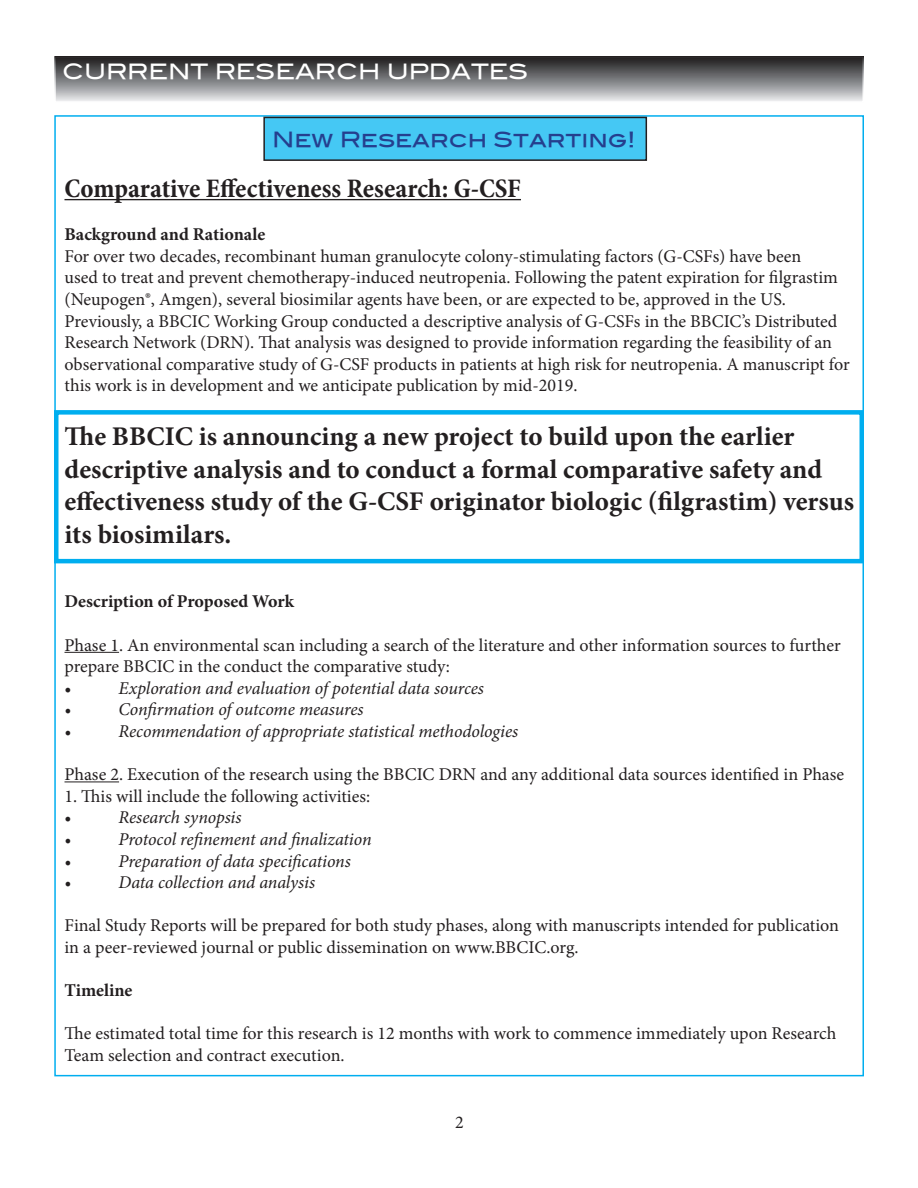
<style>
.page{position:relative;width:918px;height:1188px;background:#fff}
.page>*{position:absolute;margin:0;border:0;box-sizing:border-box;transform-origin:0 0}
.t1{font:700 27px/32.4px "Minion Pro";color:#231f20}
.t2{font:700 condensed 27px "Minion Pro";color:#231f20}
.t3{font:21px "Blair Md ITCTT Medium";color:#fff}
.t4{font:21px "Blair Md ITCTT Medium";color:#253f8e}
.t5{font:18px/21.6px "Minion Pro";color:#231f20}
.t6{font:italic 18px "Minion Pro";letter-spacing:-.01em;color:#231f20}
.t7{font:700 18px "Minion Pro";color:#231f20}
</style>
<div class="page">
<div style="left:55px;top:57px;width:808px;height:45px;background:linear-gradient(to bottom,#181719,#e4e6ea)"></div>
<div style="left:54px;top:56px;width:810px;height:47px;border:2px solid #fff"></div>
<div style="left:264px;top:117px;width:382px;height:43px;background:#45c8f4"></div>
<div style="left:263px;top:117px;width:384px;height:44px;border:2px solid #231f20"></div>
<hr style="left:64px;top:199px;width:457px;height:1px;background:#231f20">
<hr style="left:64px;top:652px;width:55px;height:1px;background:#231f20">
<hr style="left:64px;top:781px;width:55px;height:1px;background:#231f20">
<div style="left:54px;top:410px;width:810px;height:153px;border:4px solid #00aeef"></div>
<p class="t3" style="left:62px;top:55px;width:468px">CURRENT RESEARCH UPDATES</p>
<p class="t4" style="left:272px;top:123px;width:365px">New Research Starting!</p>
<p class="t2" style="left:64px;top:170px;width:458px">Comparative Effectiveness Research: G-CSF</p>
<p class="t7" style="left:64px;top:222px;width:202px">Background and Rationale</p>
<p class="t5" style="left:64px;top:245px;width:787px">For over two decades, recombinant human granulocyte colony-stimulating factors (G-CSFs) have been<br>used to treat and prevent chemotherapy-induced neutropenia. Following the patent expiration for filgrastim (Neupogen®, Amgen), several biosimilar agents have been, or are expected to be, approved in the US.<br>Previously, a BBCIC Working Group conducted a descriptive analysis of G-CSFs in the BBCIC’s Distributed Research Network (DRN). That analysis was designed to provide information regarding the feasibility of an observational comparative study of G-CSF products in patients at high risk for neutropenia. A manuscript for this work is in development and we anticipate publication by mid-2019.</p>
<p class="t1" style="left:64px;top:420px;width:791px">The BBCIC is announcing a new project to build upon the earlier descriptive analysis and to conduct a formal comparative safety and effectiveness study of the G-CSF originator biologic (filgrastim) versus its biosimilars.</p>
<p class="t7" style="left:64px;top:589px;width:231px">Description of Proposed Work</p>
<p class="t5" style="left:64px;top:634px;width:778px">Phase 1. An environmental scan including a search of the literature and other information sources to further prepare BBCIC in the conduct the comparative study:</p>
<p class="t5" style="left:64px;top:677px;width:9px">•</p>
<p class="t6" style="left:118px;top:676px;width:367px">Exploration and evaluation of potential data sources</p>
<p class="t6" style="left:64px;top:697px;width:8px">•</p>
<p class="t6" style="left:118px;top:697px;width:247px">Confirmation of outcome measures</p>
<p class="t6" style="left:64px;top:719px;width:8px">•</p>
<p class="t6" style="left:118px;top:719px;width:401px">Recommendation of appropriate statistical methodologies</p>
<p class="t5" style="left:64px;top:764px;width:781px">Phase 2. Execution of the research using the BBCIC DRN and any additional data sources identified in Phase</p>
<p class="t5" style="left:64px;top:785px;width:307px">1. This will include the following activities:</p>
<p class="t5" style="left:64px;top:807px;width:9px">•</p>
<p class="t6" style="left:118px;top:805px;width:125px">Research synopsis</p>
<p class="t6" style="left:64px;top:827px;width:8px">•</p>
<p class="t6" style="left:118px;top:827px;width:255px">Protocol refinement and finalization</p>
<p class="t6" style="left:64px;top:848px;width:8px">•</p>
<p class="t6" style="left:118px;top:848px;width:234px">Preparation of data specifications</p>
<p class="t6" style="left:64px;top:870px;width:8px">•</p>
<p class="t6" style="left:118px;top:870px;width:198px">Data collection and analysis</p>
<p class="t5" style="left:64px;top:915px;width:776px">Final Study Reports will be prepared for both study phases, along with manuscripts intended for publication in a peer-reviewed journal or public dissemination on www.BBCIC.org.</p>
<p class="t7" style="left:64px;top:978px;width:69px">Timeline</p>
<p class="t5" style="left:64px;top:1023px;width:773px">The estimated total time for this research is 12 months with work to commence immediately upon Research<br>Team selection and contract execution.</p>
<p class="t5" style="left:455px;top:1111px;width:10px">2</p>
</div>
